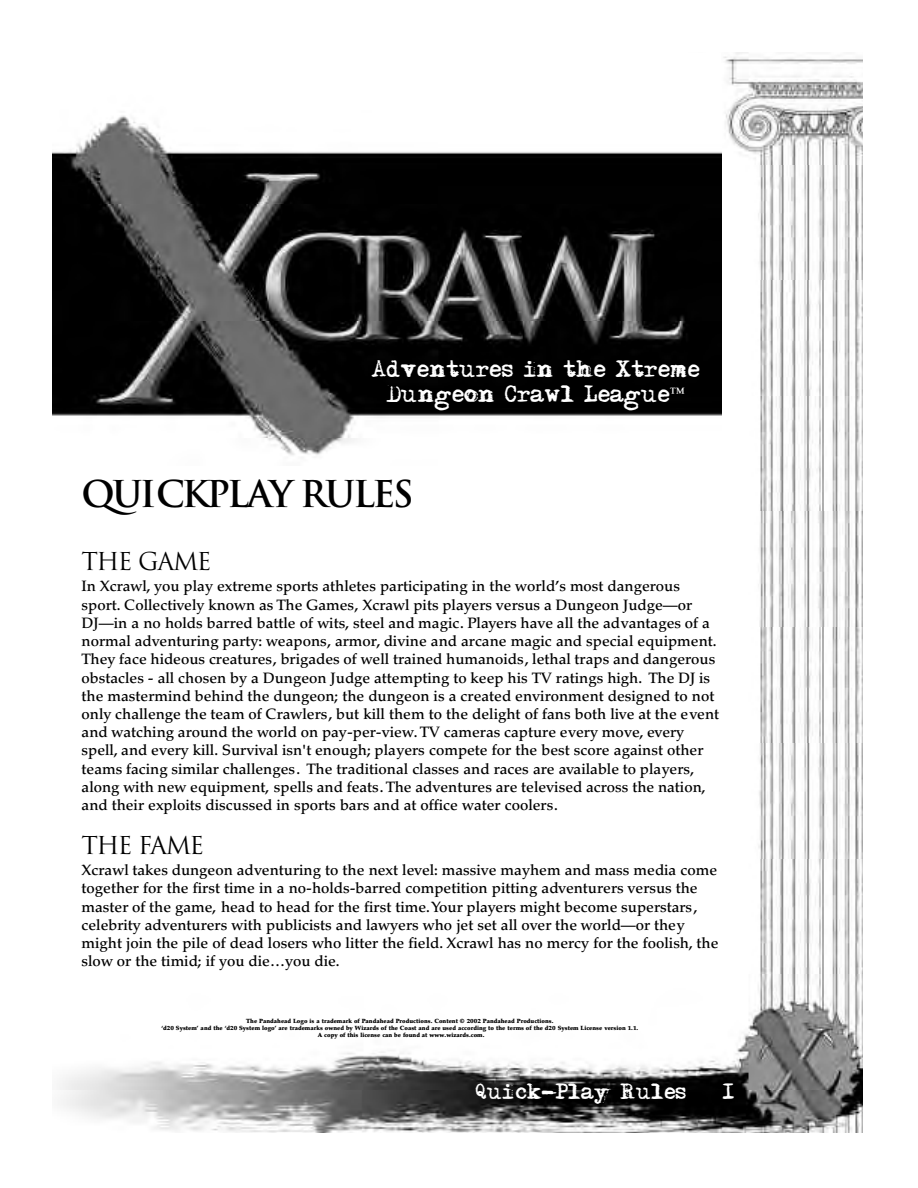
<style>
.page{position:relative;width:918px;height:1188px;background:#fff}
.page>*{position:absolute;margin:0;border:0;box-sizing:border-box;transform-origin:0 0}
.t1{font:700 36px "Trajan";letter-spacing:-.055em;color:#000}
.t2{font:24px "Trajan";letter-spacing:-.065em;color:#000}
.t3{font:21px/25.2px "Adler";color:#fff;text-align:center}
.t4{font:19.5px "Adler";color:#fff}
.t5{font:500 15px/18.1px "Palatino";color:#000}
.t6{font:900 6px/7.4px "Palatino";color:#000;text-align:center}
</style>
<div class="page">
<img style="left:59px;top:53px;width:804px;height:1080px">
<div style="left:53px;top:53px;width:668px;height:415px;background:#fff"></div>
<img style="left:53px;top:115px;width:668px;height:340px">
<h3 class="t3" style="left:372px;top:358px;width:330px">Adventures in the Xtreme<br>Dungeon Crawl League<sup>™</sup></h3>
<h1 class="t1" style="left:82px;top:473px;width:334px">QU IC K P LAY RU L E S</h1>
<h2 class="t2" style="left:82px;top:547px;width:131px">THE GAM E</h2>
<p class="t5" style="left:82px;top:579px;width:639px">In Xcrawl, you play extreme sports athletes participating in the world’s most dangerous sport. Collectively known as The Games, Xcrawl pits players versus a Dungeon Judge—or DJ—in a no holds barred battle of wits, steel and magic. Players have all the advantages of a normal adventuring party: weapons, armor, divine and arcane magic and special equipment.<br>They face hideous creatures, brigades of well trained humanoids, lethal traps and dangerous obstacles - all chosen by a Dungeon Judge attempting to keep his TV ratings high. The DJ is the mastermind behind the dungeon; the dungeon is a created environment designed to not only challenge the team of Crawlers, but kill them to the delight of fans both live at the event and watching around the world on pay-per-view.TV cameras capture every move, every spell, and every kill. Survival isn't enough; players compete for the best score against other teams facing similar challenges. The traditional classes and races are available to players, along with new equipment, spells and feats. The adventures are televised across the nation, and their exploits discussed in sports bars and at office water coolers.</p>
<h2 class="t2" style="left:82px;top:831px;width:124px">THE FAM E</h2>
<p class="t5" style="left:82px;top:863px;width:638px">Xcrawl takes dungeon adventuring to the next level: massive mayhem and mass media come together for the first time in a no-holds-barred competition pitting adventurers versus the master of the game, head to head for the first time.Your players might become superstars, celebrity adventurers with publicists and lawyers who jet set all over the world—or they might join the pile of dead losers who litter the field. Xcrawl has no mercy for the foolish, the slow or the timid; if you die…you die.</p>
<p class="t6" style="left:161px;top:1018px;width:478px">The Pandahead Logo is a trademark of Pandahead Productions. Content © 2002 Pandahead Productions.<br>‘d20 System’ and the ‘d20 System logo’ are trademarks owned by Wizards of the Coast and are used according to the terms of the d20 System License version 1.1.<br>A copy of this license can be found at www.wizards.com.</p>
<h3 class="t4" style="left:476px;top:1083px;width:213px">Quick-Play Rules</h3>
<h3 class="t4" style="left:723px;top:1083px;width:13px">1</h3>
</div>
